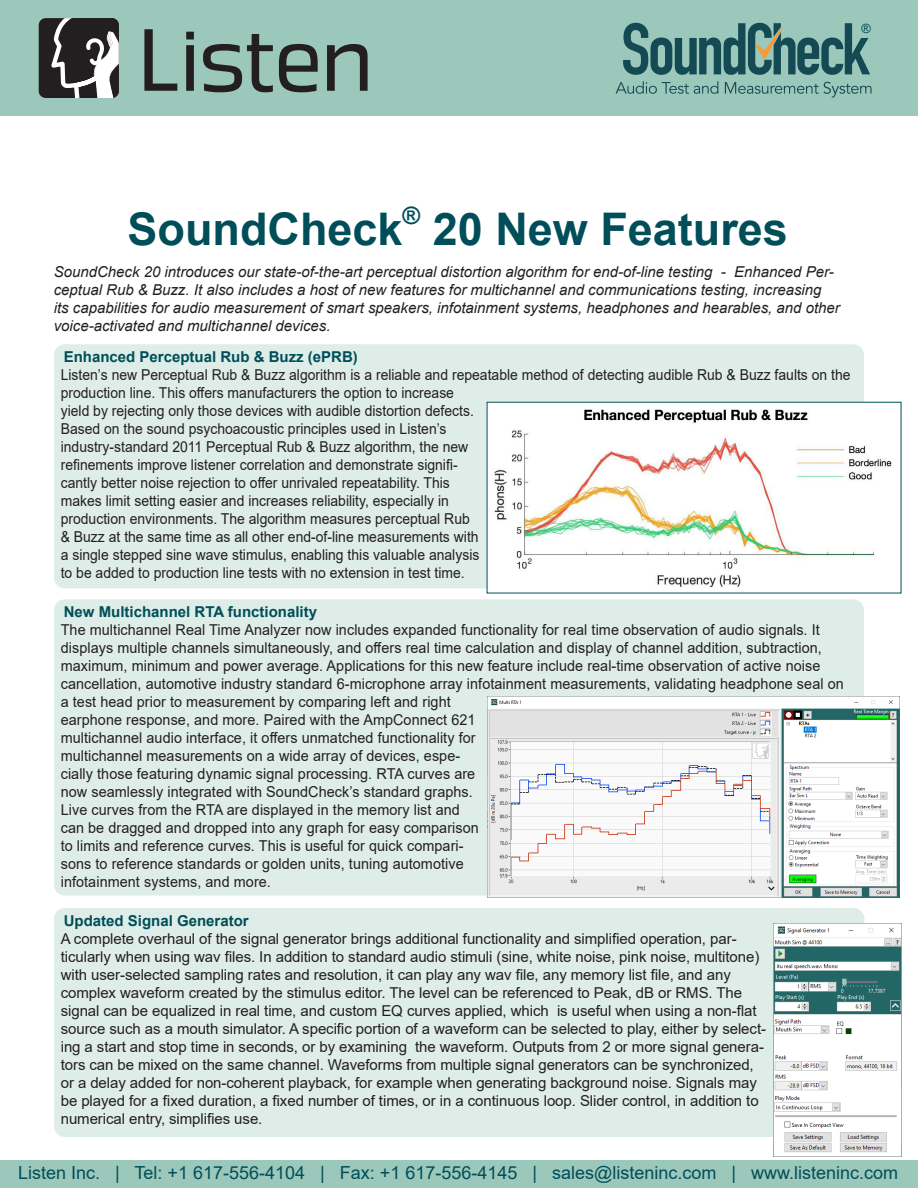
<style>
.page{position:relative;width:918px;height:1188px;background:#fff}
.page>*{position:absolute;margin:0;border:0;box-sizing:border-box;transform-origin:0 0}
.t1{font:700 45px "Arial";color:#004e59}
.t2{font:700 24px "Arial";color:#004e59}
.t3{font:18px "Arial";color:#004e59}
.t4{font:15px/18px "Arial";color:#231f20;scale:.96 1}
.t5{font:15px/18px "Arial";color:#231f20}
.t6{font:15px/18px "Arial";color:#231f20;scale:.93 1}
.t7{font:italic 15px/18px "Arial";color:#231f20}
.t8{font:700 15px "Arial";color:#004e59}
.t9{font:12.75px "Arial";color:#004e59}
</style>
<div class="page">
<div style="left:0;top:0;width:918px;height:115px;background:#9cc8bb"></div>
<div style="left:0;top:1160px;width:918px;height:28px;background:#9cc8bb"></div>
<div style="left:39px;top:18px;width:80px;height:80px;background:#231f20;border-radius:7px"></div>
<svg style="left:47px;top:18px;width:72px;height:80px"></svg>
<svg style="left:144px;top:29px;width:33px;height:62px"></svg>
<svg style="left:186px;top:32px;width:8px;height:59px"></svg>
<svg style="left:203px;top:34px;width:70px;height:58px"></svg>
<svg style="left:279px;top:44px;width:39px;height:48px"></svg>
<svg style="left:327px;top:44px;width:41px;height:47px"></svg>
<svg style="left:623px;top:23px;width:247px;height:52px"></svg>
<svg style="left:616px;top:81px;width:102px;height:13px"></svg>
<svg style="left:725px;top:82px;width:147px;height:16px"></svg>
<div style="left:54px;top:344px;width:810px;height:244px;background:#deede8;border-radius:11px"></div>
<div style="left:54px;top:599px;width:810px;height:297px;background:#deede8;border-radius:11px"></div>
<img style="left:487px;top:697px;width:413px;height:201px">
<div style="left:54px;top:908px;width:810px;height:229px;background:#deede8;border-radius:11px"></div>
<img style="left:773px;top:923px;width:128px;height:233px">
<img style="left:489px;top:404px;width:403px;height:184px">
<p class="t9" style="left:861px;top:20px;width:11px">®</p>
<p class="t1" style="left:128px;top:197px;width:277px">SoundCheck</p>
<p class="t2" style="left:403px;top:198px;width:19px">®</p>
<p class="t1" style="left:433px;top:197px;width:357px">20 New Features</p>
<p class="t7" style="left:54px;top:263px;width:788px">SoundCheck 20 introduces our state-of-the-art perceptual distortion algorithm for end-of-line testing - Enhanced Per&shy;ceptual Rub &amp; Buzz. It also includes a host of new features for multichannel and communications testing, increasing its capabilities for audio measurement of smart speakers, infotainment systems, headphones and hearables, and other voice-activated and multichannel devices.</p>
<p class="t8" style="left:64px;top:346px;width:296px">Enhanced Perceptual Rub &amp; Buzz (ePRB)</p>
<p class="t6" style="left:61px;top:366px;width:851px">Listen’s new Perceptual Rub &amp; Buzz algorithm is a reliable and repeatable method of detecting audible Rub &amp; Buzz faults on the production line. This offers manufacturers the option to increase<br>yield by rejecting only those devices with audible distortion defects.<br>Based on the sound psychoacoustic principles used in Listen’s<br>industry-standard 2011 Perceptual Rub &amp; Buzz algorithm, the new<br>refinements improve listener correlation and demonstrate signifi-<br>cantly better noise rejection to offer unrivaled repeatability. This<br>makes limit setting easier and increases reliability, especially in<br>production environments. The algorithm measures perceptual Rub<br>&amp; Buzz at the same time as all other end-of-line measurements with<br>a single stepped sine wave stimulus, enabling this valuable analysis<br>to be added to production line tests with no extension in test time.</p>
<p class="t8" style="left:64px;top:601px;width:255px">New Multichannel RTA functionality</p>
<p class="t4" style="left:61px;top:621px;width:817px">The multichannel Real Time Analyzer now includes expanded functionality for real time observation of audio signals. It displays multiple channels simultaneously, and offers real time calculation and display of channel addition, subtraction, maximum, minimum and power average. Applications for this new feature include real-time observation of active noise cancellation, automotive industry standard 6-microphone array infotainment measurements, validating headphone seal on a test head prior to measurement by comparing left and right<br>earphone response, and more. Paired with the AmpConnect 621<br>multichannel audio interface, it offers unmatched functionality for<br>multichannel measurements on a wide array of devices, espe-<br>cially those featuring dynamic signal processing. RTA curves are<br>now seamlessly integrated with SoundCheck’s standard graphs.<br>Live curves from the RTA are displayed in the memory list and<br>can be dragged and dropped into any graph for easy comparison<br>to limits and reference curves. This is useful for quick compari-<br>sons to reference standards or golden units, tuning automotive<br>infotainment systems, and more.</p>
<p class="t8" style="left:64px;top:910px;width:187px">Updated Signal Generator</p>
<p class="t5" style="left:61px;top:929px;width:707px">A complete overhaul of the signal generator brings additional functionality and simplified operation, par&shy;ticularly when using wav files. In addition to standard audio stimuli (sine, white noise, pink noise, multitone) with user-selected sampling rates and resolution, it can play any wav file, any memory list file, and any complex waveform created by the stimulus editor. The level can be referenced to Peak, dB or RMS. The signal can be equalized in real time, and custom EQ curves applied, which is useful when using a non-flat source such as a mouth simulator. A specific portion of a waveform can be selected to play, either by select&shy;ing a start and stop time in seconds, or by examining the waveform. Outputs from 2 or more signal genera&shy;tors can be mixed on the same channel. Waveforms from multiple signal generators can be synchronized, or a delay added for non-coherent playback, for example when generating background noise. Signals may be played for a fixed duration, a fixed number of times, or in a continuous loop. Slider control, in addition to numerical entry, simplifies use.</p>
<p class="t3" style="left:18px;top:1161px;width:882px">Listen Inc. | Tel: +1 617-556-4104 | Fax: +1 617-556-4145 | sales@listeninc.com | www.listeninc.com</p>
</div>
